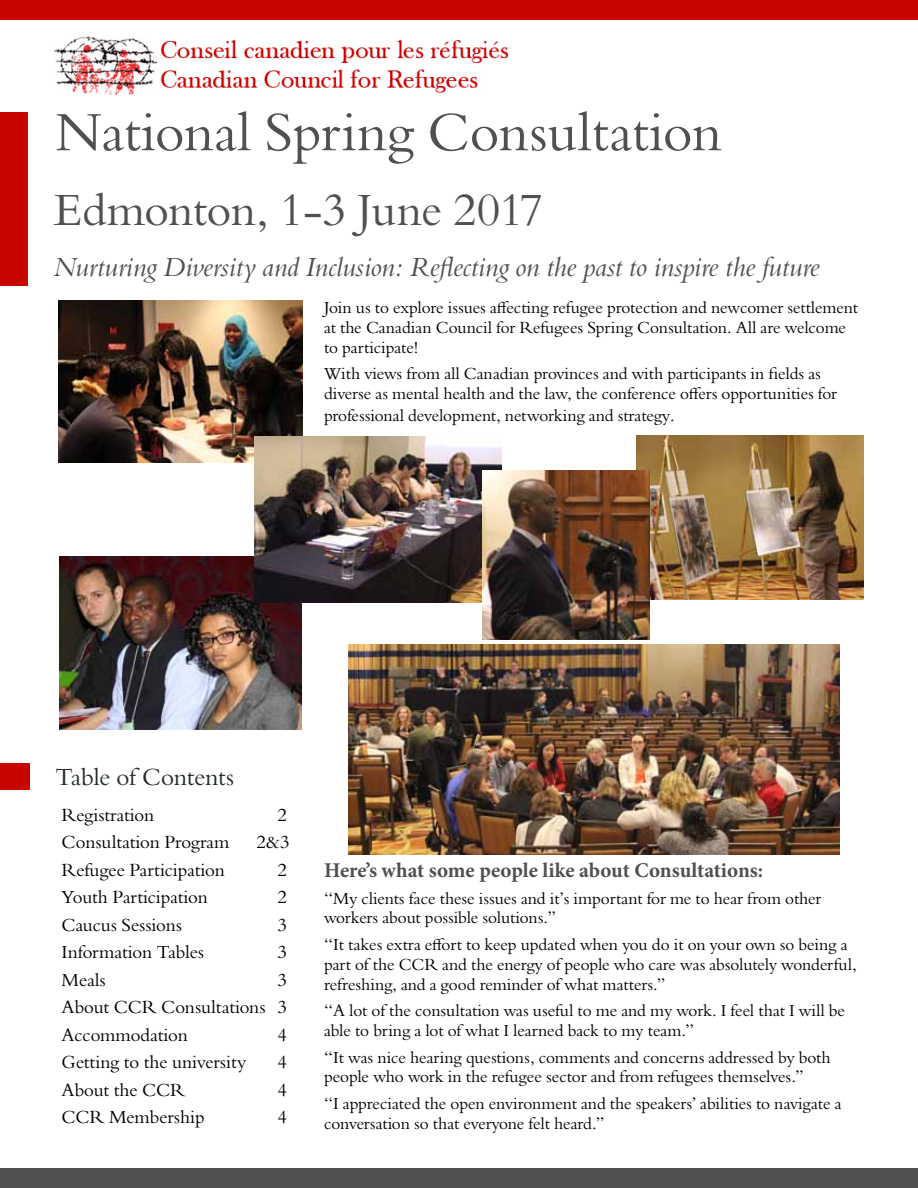
<style>
.page{position:relative;width:918px;height:1188px;background:#fff}
.page>*{position:absolute;margin:0;border:0;box-sizing:border-box;transform-origin:0 0}
.t1{font:54px "Borgia Pro";color:#505050}
.t2{font:45px "Borgia Pro";letter-spacing:-.015em;color:#505050}
.t3{font:italic 27px "Borgia Pro";color:#505050}
.t4{font:24px "Borgia Pro";letter-spacing:-.01em;color:#222b24}
.t5{font:700 21px "Minion Pro";color:#505050}
.t6{font:18px/27.6px "Borgia Pro";color:#000;text-align:justify}
.t7{font:16.5px/19.8px "Borgia Pro";letter-spacing:-.005em;color:#000}
</style>
<div class="page">
<img style="left:54px;top:37px;width:455px;height:58px">
<div style="left:0;top:0;width:918px;height:19px;background:#c70600"></div>
<div style="left:0;top:1169px;width:918px;height:19px;background:#505050"></div>
<div style="left:0;top:112px;width:28px;height:173px;background:#c70600"></div>
<div style="left:0;top:763px;width:30px;height:27px;background:#c70600"></div>
<img style="left:60px;top:556px;width:242px;height:173px">
<img style="left:348px;top:645px;width:492px;height:210px">
<img style="left:636px;top:436px;width:228px;height:163px">
<img style="left:59px;top:301px;width:244px;height:161px">
<img style="left:255px;top:436px;width:247px;height:166px">
<img style="left:483px;top:471px;width:166px;height:168px">
<h1 class="t1" style="left:55px;top:100px;width:669px">National Spring Consultation</h1>
<h2 class="t2" style="left:54px;top:183px;width:491px">Edmonton, 1-3 June 2017</h2>
<h3 class="t3" style="left:54px;top:251px;width:768px">Nurturing Diversity and Inclusion: Reflecting on the past to inspire the future</h3>
<p class="t7" style="left:324px;top:298px;width:535px">Join us to explore issues affecting refugee protection and newcomer settlement at the Canadian Council for Refugees Spring Consultation. All are welcome to participate!</p>
<p class="t7" style="left:324px;top:364px;width:515px">With views from all Canadian provinces and with participants in fields as diverse as mental health and the law, the conference offers opportunities for</p>
<p class="t7" style="left:324px;top:406px;width:352px">professional development, networking and strategy.</p>
<h3 class="t4" style="left:55px;top:763px;width:180px">Table of Contents</h3>
<p class="t6" style="left:62px;top:801px;width:94px">Registration</p>
<p class="t6" style="left:278px;top:801px;width:11px">2</p>
<p class="t6" style="left:62px;top:829px;width:169px">Consultation Program</p>
<p class="t6" style="left:256px;top:829px;width:35px">2&amp;3</p>
<p class="t6" style="left:62px;top:856px;width:165px">Refugee Participation</p>
<p class="t6" style="left:278px;top:856px;width:11px">2</p>
<p class="t6" style="left:62px;top:884px;width:148px">Youth Participation</p>
<p class="t6" style="left:278px;top:884px;width:11px">2</p>
<p class="t6" style="left:62px;top:911px;width:122px">Caucus Sessions</p>
<p class="t6" style="left:278px;top:911px;width:11px">3</p>
<p class="t6" style="left:62px;top:939px;width:144px">Information Tables</p>
<p class="t6" style="left:278px;top:939px;width:11px">3</p>
<p class="t6" style="left:62px;top:966px;width:46px">Meals</p>
<p class="t6" style="left:62px;top:966px;width:227px;text-indent:216px">3<br>About CCR Consultations 3<br>Accommodation</p>
<p class="t6" style="left:278px;top:1021px;width:11px">4</p>
<p class="t6" style="left:62px;top:1049px;width:186px">Getting to the university</p>
<p class="t6" style="left:278px;top:1049px;width:11px">4</p>
<p class="t6" style="left:62px;top:1077px;width:125px">About the CCR</p>
<p class="t6" style="left:278px;top:1077px;width:11px">4</p>
<p class="t6" style="left:62px;top:1104px;width:145px">CCR Membership</p>
<p class="t6" style="left:278px;top:1104px;width:11px">4</p>
<p class="t5" style="left:324px;top:856px;width:441px">Here’s what some people like about Consultations:</p>
<p class="t7" style="left:324px;top:889px;width:499px">‘‘My clients face these issues and it’s important for me to hear from other workers about possible solutions.’’</p>
<p class="t7" style="left:324px;top:935px;width:534px">‘‘It takes extra effort to keep updated when you do it on your own so being a part of the CCR and the energy of people who care was absolutely wonderful, refreshing, and a good reminder of what matters.’’</p>
<p class="t7" style="left:324px;top:1001px;width:523px">‘‘A lot of the consultation was useful to me and my work. I feel that I will be able to bring a lot of what I learned back to my team.’’</p>
<p class="t7" style="left:324px;top:1047px;width:508px">‘‘It was nice hearing questions, comments and concerns addressed by both people who work in the refugee sector and from refugees themselves.’’</p>
<p class="t7" style="left:324px;top:1094px;width:519px">‘‘I appreciated the open environment and the speakers’ abilities to navigate a conversation so that everyone felt heard.’’</p>
</div>
